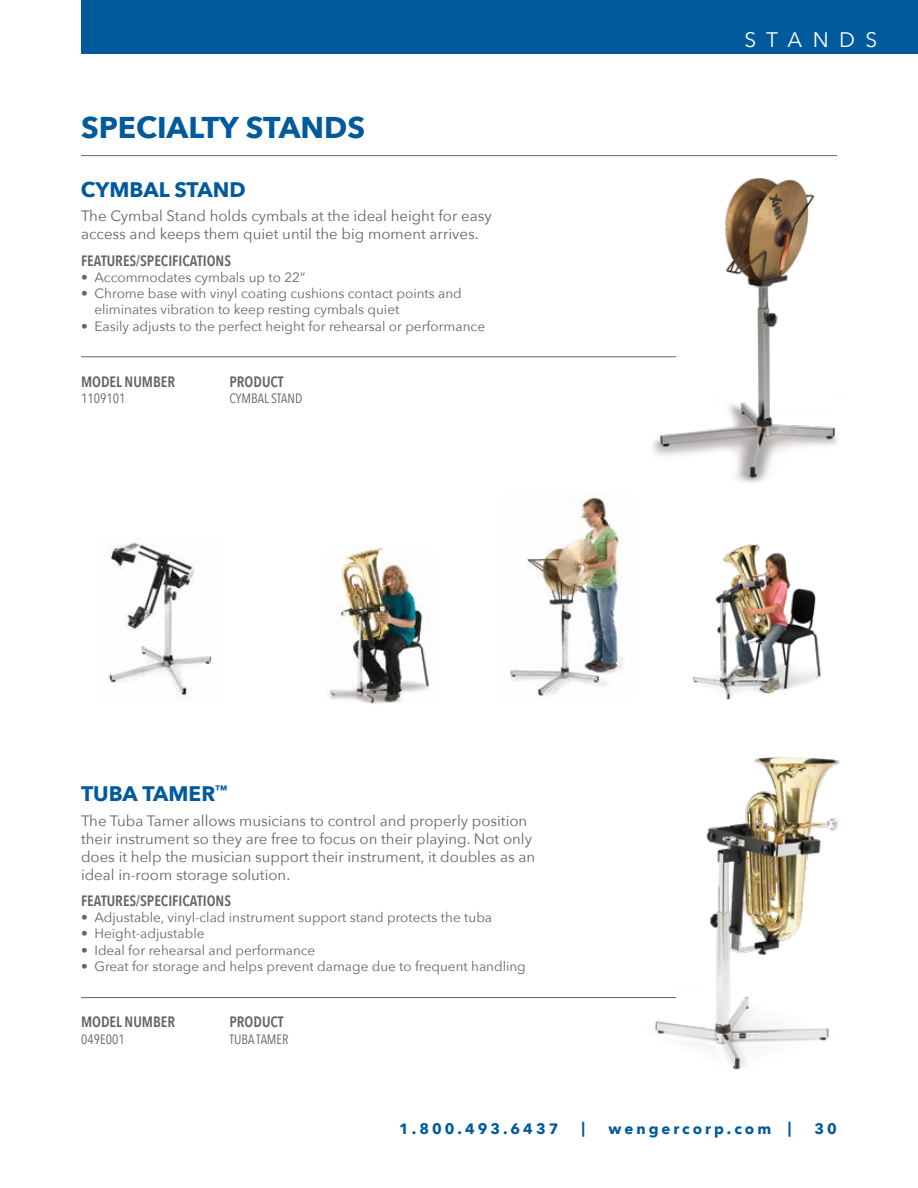
<style>
.page{position:relative;width:918px;height:1188px;background:#fff}
.page>*{position:absolute;margin:0;border:0;box-sizing:border-box;transform-origin:0 0}
.t1{font:700 30px "Avenir Next";color:#005a9c}
.t2{font:700 21px "Avenir Next";color:#005a9c}
.t3{font:21px "Avenir Next";letter-spacing:.5em;color:#fff}
.t4{font:15px/18px "Avenir Next";color:#636466}
.t5{font:600 15px "Avenir Next Condensed";color:#636466}
.t6{font:700 15px "Avenir Next";letter-spacing:.2em;color:#005a9c}
.t7{font:13.5px/16.2px "Avenir Next";color:#636466}
.t8{font:13.5px "Avenir Next Condensed";color:#636466}
</style>
<div class="page">
<hr style="left:81px;top:155px;width:756px;height:1px;background:#636466">
<div style="left:81px;top:0;width:837px;height:54px;background:#005a9c"></div>
<hr style="left:81px;top:997px;width:595px;height:1px;background:#636466">
<hr style="left:81px;top:356px;width:595px;height:1px;background:#636466">
<img style="left:645px;top:178px;width:192px;height:305px">
<img style="left:644px;top:757px;width:196px;height:313px">
<img style="left:108px;top:542px;width:104px;height:156px">
<img style="left:328px;top:546px;width:102px;height:158px">
<img style="left:509px;top:493px;width:115px;height:204px">
<img style="left:692px;top:544px;width:129px;height:156px">
<h1 class="t1" style="left:81px;top:102px;width:286px">SPECIALTY STANDS</h1>
<h2 class="t2" style="left:81px;top:171px;width:166px">CYMBAL STAND</h2>
<p class="t4" style="left:81px;top:206px;width:412px">The Cymbal Stand holds cymbals at the ideal height for easy access and keeps them quiet until the big moment arrives.</p>
<p class="t5" style="left:81px;top:248px;width:152px">FEATURES/SPECIFICATIONS</p>
<p class="t7" style="left:81px;top:269px;width:226px">• Accommodates cymbals up to 22”</p>
<p class="t7" style="left:94px;top:285px;width:369px;text-indent:-14px">• Chrome base with vinyl coating cushions contact points and eliminates vibration to keep resting cymbals quiet</p>
<p class="t7" style="left:81px;top:317px;width:406px">• Easily adjusts to the perfect height for rehearsal or performance</p>
<p class="t5" style="left:81px;top:368px;width:96px">MODEL NUMBER</p>
<p class="t5" style="left:230px;top:368px;width:56px">PRODUCT</p>
<p class="t8" style="left:81px;top:387px;width:46px">1109101</p>
<p class="t8" style="left:230px;top:387px;width:74px">CYMBAL STAND</p>
<h2 class="t2" style="left:81px;top:775px;width:148px">TUBA TAMER<sup>™</sup></h2>
<p class="t4" style="left:81px;top:811px;width:456px">The Tuba Tamer allows musicians to control and properly position their instrument so they are free to focus on their playing. Not only does it help the musician support their instrument, it doubles as an ideal in-room storage solution.</p>
<p class="t5" style="left:81px;top:888px;width:152px">FEATURES/SPECIFICATIONS</p>
<p class="t7" style="left:81px;top:909px;width:413px">• Adjustable, vinyl-clad instrument support stand protects the tuba</p>
<p class="t7" style="left:81px;top:925px;width:125px">• Height-adjustable</p>
<p class="t7" style="left:81px;top:941px;width:236px">• Ideal for rehearsal and performance</p>
<p class="t7" style="left:81px;top:957px;width:446px">• Great for storage and helps prevent damage due to frequent handling</p>
<p class="t5" style="left:81px;top:1009px;width:96px">MODEL NUMBER</p>
<p class="t5" style="left:230px;top:1009px;width:56px">PRODUCT</p>
<p class="t8" style="left:81px;top:1027px;width:45px">049E001</p>
<p class="t8" style="left:230px;top:1027px;width:61px">TUBA TAMER</p>
<h2 class="t3" style="left:744px;top:21px;width:135px">STANDS</h2>
<p class="t6" style="left:399px;top:1116px;width:161px">1.800.493.6437</p>
<p class="t6" style="left:582px;top:1114px;width:5px">|</p>
<p class="t6" style="left:609px;top:1116px;width:184px">wengercorp.com |</p>
<p class="t6" style="left:815px;top:1116px;width:24px">30</p>
</div>
